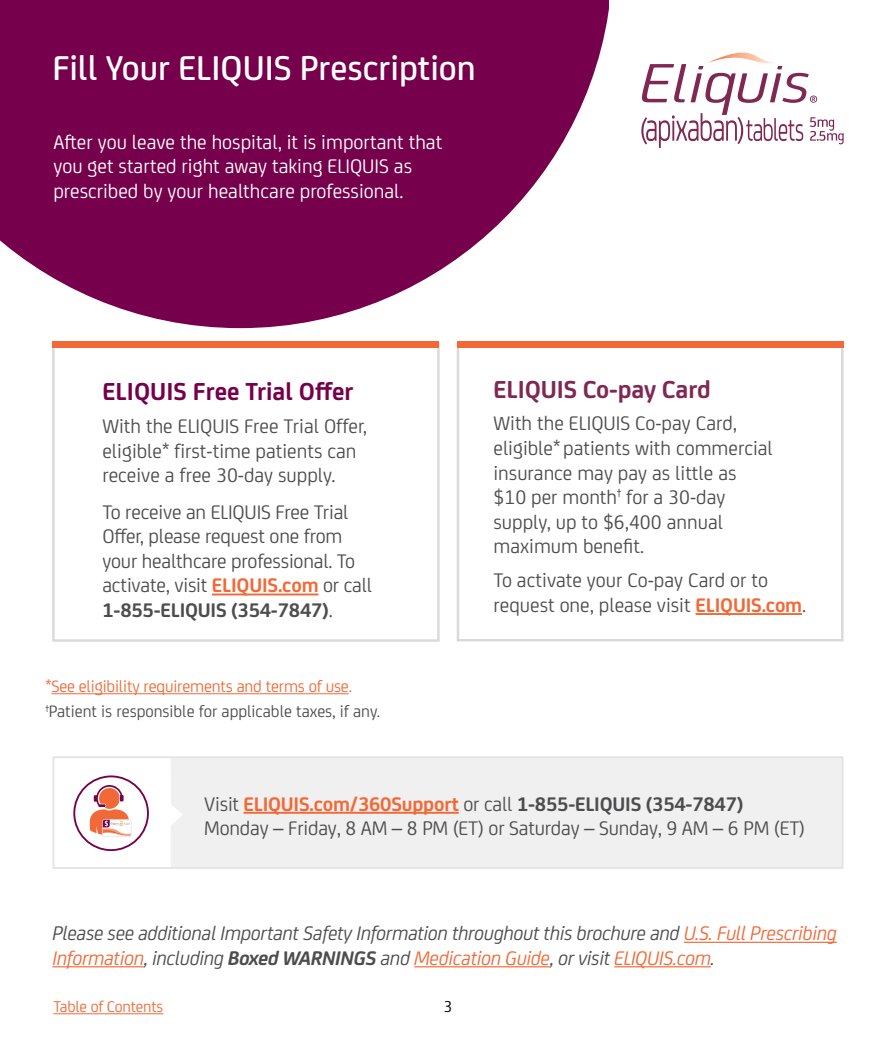
<style>
.page{position:relative;width:896px;height:1046px;background:#fff}
.page>*{position:absolute;margin:0;border:0;box-sizing:border-box;transform-origin:0 0}
.t1{font:500 36.75px "FS Joey Pro";color:#fff}
.t2{font:700 26.25px "FS Joey Pro";color:#76004b}
.t3{font:700 26.25px "FS Joey Pro";letter-spacing:-.005em;color:#7f2854}
.t4{font:21px/24.5px "FS Joey Pro";color:#4d4d4f}
.t5{font:italic 21px/24.5px "FS Joey Pro";letter-spacing:-.02em;color:#4d4d4f}
.t6{font:21px/24.5px "FS Joey Pro";color:#fff}
.t7{font:17.5px/25.4px "FS Joey Pro";color:#4d4d4f}
.t8{font:16.89px "FS Joey";color:#000}
.t9{font:16.62px "FS Joey Pro";letter-spacing:-.01em;color:#f26937}
.s1{font-weight:700;color:#f26937}
.s2{font-weight:700}
.s3{color:#f26937}
</style>
<div class="page">
<svg style="left:0;top:0;width:609px;height:328px;fill:#76004b"></svg>
<svg style="left:457px;top:348px;width:387px;height:294px"></svg>
<div style="left:457px;top:341px;width:387px;height:7px;background:#f26937"></div>
<svg style="left:52px;top:342px;width:388px;height:300px"></svg>
<div style="left:52px;top:341px;width:387px;height:7px;background:#f26937"></div>
<div style="left:53px;top:757px;width:790px;height:111px;background:#f0f0f0"></div>
<div style="left:52px;top:756px;width:792px;height:113px;border:2px solid #e4e4e4"></div>
<svg style="left:53px;top:757px;width:130px;height:111px"></svg>
<div style="left:73px;top:775px;width:76px;height:76px;border:2px solid #76004b;border-radius:50%"></div>
<svg style="left:641px;top:53px;width:203px;height:95px"></svg>
<hr style="left:51px;top:693px;width:298px;height:1px;background:#f26937">
<hr style="left:696px;top:613px;width:106px;height:2px;background:#f26937">
<hr style="left:212px;top:593px;width:106px;height:2px;background:#f26937">
<hr style="left:244px;top:812px;width:215px;height:1px;background:#f26937">
<hr style="left:684px;top:941px;width:153px;height:2px;background:#f26937">
<hr style="left:52px;top:966px;width:92px;height:1px;background:#f26937">
<hr style="left:414px;top:966px;width:136px;height:1px;background:#f26937">
<hr style="left:614px;top:966px;width:97px;height:1px;background:#f26937">
<hr style="left:53px;top:1013px;width:110px;height:1px;background:#f26937">
<h1 class="t1" style="left:52px;top:41px;width:425px">Fill Your ELIQUIS Prescription</h1>
<p class="t6" style="left:53px;top:128px;width:390px">After you leave the hospital, it is important that you get started right away taking ELIQUIS as prescribed by your healthcare professional.</p>
<p class="t2" style="left:102px;top:371px;width:253px">ELIQUIS Free Trial Offer</p>
<p class="t4" style="left:102px;top:412px;width:266px">With the ELIQUIS Free Trial Offer, eligible* first-time patients can receive a free 30-day supply.</p>
<p class="t4" style="left:102px;top:498px;width:271px">To receive an ELIQUIS Free Trial<br>Offer, please request one from your healthcare professional. To activate, visit <span class="s1">ELIQUIS.com</span> or call<br><span class="s2">1-855-ELIQUIS (354-7847)</span>.</p>
<p class="t7" style="left:46px;top:672px;width:336px"><span class="s3">*See eligibility requirements and terms of use. </span><sup>†</sup>Patient is responsible for applicable taxes, if any.</p>
<p class="t3" style="left:494px;top:369px;width:219px">ELIQUIS Co-pay Card</p>
<p class="t4" style="left:493px;top:410px;width:281px">With the ELIQUIS Co-pay Card, eligible* patients with commercial insurance may pay as little as $10 per month<sup>†</sup> for a 30-day supply, up to $6,400 annual maximum benefit.</p>
<p class="t4" style="left:494px;top:567px;width:314px">To activate your Co-pay Card or to request one, please visit <span class="s1">ELIQUIS.com</span>.</p>
<p class="t4" style="left:204px;top:790px;width:602px">Visit <span class="s1">ELIQUIS.com/360Support</span> or call <span class="s2">1-855-ELIQUIS (354-7847)<br></span>Monday – Friday, 8 AM – 8 PM (ET) or Saturday – Sunday, 9 AM – 6 PM (ET)</p>
<p class="t5" style="left:52px;top:920px;width:786px">Please see additional Important Safety Information throughout this brochure and <span class="s3">U.S. Full Prescribing<br>Information</span>, including <span class="s2">Boxed WARNINGS</span> and <span class="s3">Medication Guide</span>, or visit <span class="s3">ELIQUIS.com</span>.</p>
<p class="t9" style="left:53px;top:994px;width:111px">Table of Contents</p>
<p class="t8" style="left:444px;top:994px;width:10px">3</p>
</div>
